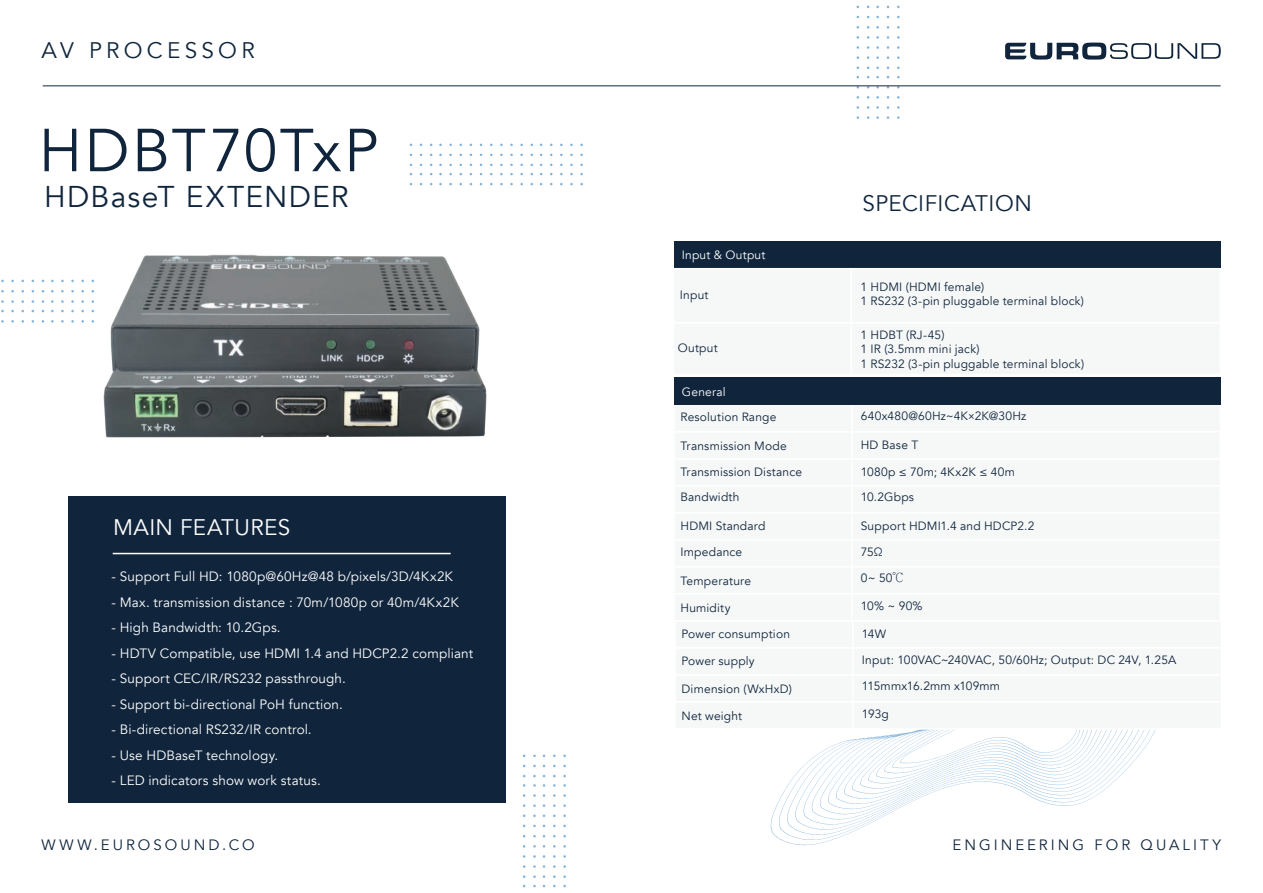
<style>
.page{position:relative;width:1263px;height:893px;background:#fff}
.page>*{position:absolute;margin:0;border:0;box-sizing:border-box;transform-origin:0 0}
.t1{font:60px "Avenir";letter-spacing:.04em;color:#10253c}
.t2{font:30px "Avenir";letter-spacing:.04em;color:#10253c}
.t3{font:22.5px "Avenir";letter-spacing:.025em;color:#10253c}
.t4{font:22.5px "Avenir";letter-spacing:.015em;color:#fff}
.t5{font:22.5px "Avenir";letter-spacing:.19em;color:#10253c}
.t6{font:15px "Avenir";letter-spacing:.205em;color:#10253c}
.t7{font:13.5px "Avenir";letter-spacing:.01em;color:#fff}
.t8{font:12px/14.4px "Avenir";letter-spacing:.015em;color:#10253c}
.t9{font:12px "Avenir";letter-spacing:.02em;color:#fff}
.s1{font-family:"Adobe Ming Std";font-weight:300}
</style>
<div class="page">
<svg style="left:771px;top:730px;width:385px;height:115px"></svg>
<svg style="left:851px;top:730px;width:257px;height:64px"></svg>
<svg style="left:900px;top:730px;width:177px;height:34px"></svg>
<svg style="left:1005px;top:43px;width:216px;height:17px"></svg>
<hr style="left:43px;top:85px;width:1177px;height:1px;background:#10253c">
<div style="left:69px;top:496px;width:437px;height:306px;background:#10253c"></div>
<hr style="left:113px;top:553px;width:338px;height:1px;background:#fff">
<div style="left:673px;top:242px;width:547px;height:27px;background:#10253c"></div>
<div style="left:673px;top:268px;width:179px;height:55px;background:#f6f8f8"></div>
<div style="left:851px;top:268px;width:370px;height:55px;background:#f6f8f8"></div>
<div style="left:673px;top:322px;width:179px;height:53px;background:#f6f8f8"></div>
<div style="left:851px;top:322px;width:370px;height:53px;background:#f6f8f8"></div>
<div style="left:673px;top:404px;width:179px;height:28px;background:#f6f8f8"></div>
<div style="left:851px;top:404px;width:370px;height:28px;background:#f6f8f8"></div>
<div style="left:673px;top:431px;width:179px;height:28px;background:#f6f8f8"></div>
<div style="left:851px;top:431px;width:370px;height:28px;background:#f6f8f8"></div>
<div style="left:673px;top:458px;width:179px;height:28px;background:#f6f8f8"></div>
<div style="left:851px;top:458px;width:370px;height:28px;background:#f6f8f8"></div>
<div style="left:673px;top:485px;width:179px;height:28px;background:#f6f8f8"></div>
<div style="left:851px;top:485px;width:370px;height:28px;background:#f6f8f8"></div>
<div style="left:673px;top:512px;width:180px;height:28px;background:#f6f8f8"></div>
<div style="left:851px;top:512px;width:370px;height:28px;background:#f6f8f8"></div>
<div style="left:673px;top:539px;width:180px;height:28px;background:#f6f8f8"></div>
<div style="left:851px;top:539px;width:370px;height:28px;background:#f6f8f8"></div>
<div style="left:673px;top:566px;width:180px;height:28px;background:#f6f8f8"></div>
<div style="left:851px;top:566px;width:370px;height:28px;background:#f6f8f8"></div>
<div style="left:673px;top:593px;width:180px;height:28px;background:#f6f8f8"></div>
<div style="left:851px;top:593px;width:370px;height:28px;background:#f6f8f8"></div>
<div style="left:674px;top:378px;width:547px;height:27px;background:#10253c"></div>
<div style="left:674px;top:620px;width:180px;height:29px;background:#f6f8f8"></div>
<div style="left:852px;top:620px;width:370px;height:29px;background:#f6f8f8"></div>
<div style="left:674px;top:647px;width:180px;height:29px;background:#f6f8f8"></div>
<div style="left:852px;top:647px;width:370px;height:29px;background:#f6f8f8"></div>
<div style="left:674px;top:674px;width:180px;height:29px;background:#f6f8f8"></div>
<div style="left:852px;top:674px;width:370px;height:29px;background:#f6f8f8"></div>
<div style="left:674px;top:701px;width:180px;height:29px;background:#f6f8f8"></div>
<div style="left:852px;top:701px;width:370px;height:29px;background:#f6f8f8"></div>
<img style="left:22px;top:173px;width:541px;height:361px">
<h3 class="t5" style="left:41px;top:37px;width:215px">AV PROCESSOR</h3>
<h1 class="t1" style="left:39px;top:115px;width:341px">HDBT70TxP</h1>
<h2 class="t2" style="left:44px;top:179px;width:306px">HDBaseT EXTENDER</h2>
<h3 class="t4" style="left:113px;top:514px;width:179px">MAIN FEATURES</h3>
<p class="t7" style="left:112px;top:569px;width:343px">- Support Full HD: 1080p@60Hz@48 b/pixels/3D/4Kx2K</p>
<p class="t7" style="left:112px;top:594px;width:349px">- Max. transmission distance : 70m/1080p or 40m/4Kx2K</p>
<p class="t7" style="left:112px;top:620px;width:171px">- High Bandwidth: 10.2Gps.</p>
<p class="t7" style="left:112px;top:645px;width:363px">- HDTV Compatible, use HDMI 1.4 and HDCP2.2 compliant</p>
<p class="t7" style="left:112px;top:671px;width:236px">- Support CEC/IR/RS232 passthrough.</p>
<p class="t7" style="left:112px;top:696px;width:233px">- Support bi-directional PoH function.</p>
<p class="t7" style="left:112px;top:722px;width:202px">- Bi-directional RS232/IR control.</p>
<p class="t7" style="left:112px;top:747px;width:168px">- Use HDBaseT technology.</p>
<p class="t7" style="left:112px;top:773px;width:211px">- LED indicators show work status.</p>
<p class="t9" style="left:682px;top:247px;width:85px">Input &amp; Output</p>
<h3 class="t3" style="left:862px;top:189px;width:171px">SPECIFICATION</h3>
<p class="t8" style="left:680px;top:288px;width:30px">Input</p>
<p class="t8" style="left:860px;top:279px;width:225px">1 HDMI (HDMI female)<br>1 RS232 (3-pin pluggable terminal block)</p>
<p class="t8" style="left:678px;top:341px;width:41px">Output</p>
<p class="t9" style="left:682px;top:385px;width:45px">General</p>
<p class="t8" style="left:680px;top:410px;width:97px">Resolution Range</p>
<p class="t8" style="left:680px;top:433px;width:123px;line-height:25.7px">Transmission Mode<br>Transmission Distance<br>Bandwidth</p>
<p class="t8" style="left:680px;top:518px;width:86px">HDMI Standard</p>
<p class="t8" style="left:680px;top:545px;width:63px">Impedance</p>
<p class="t8" style="left:680px;top:574px;width:72px">Temperature</p>
<p class="t8" style="left:680px;top:600px;width:52px">Humidity</p>
<p class="t8" style="left:682px;top:627px;width:110px">Power consumption</p>
<p class="t8" style="left:682px;top:653px;width:75px">Power supply</p>
<p class="t8" style="left:682px;top:682px;width:112px">Dimension (WxHxD)</p>
<p class="t8" style="left:682px;top:709px;width:62px">Net weight</p>
<p class="t8" style="left:860px;top:328px;width:225px">1 HDBT (RJ-45)<br>1 IR (3.5mm mini jack)<br>1 RS232 (3-pin pluggable terminal block)</p>
<p class="t8" style="left:861px;top:409px;width:167px">640x480@60Hz~4K×2K@30Hz</p>
<p class="t8" style="left:861px;top:438px;width:59px">HD Base T</p>
<p class="t8" style="left:861px;top:459px;width:156px;line-height:25.3px">1080p ≤ 70m; 4Kx2K ≤ 40m<br>10.2Gbps</p>
<p class="t8" style="left:861px;top:512px;width:175px;line-height:26.2px">Support HDMI1.4 and HDCP2.2<br>75Ω</p>
<p class="t8" style="left:861px;top:571px;width:45px">0~ 50<span class="s1">℃</span></p>
<p class="t8" style="left:861px;top:599px;width:63px">10% ~ 90%</p>
<p class="t8" style="left:862px;top:621px;width:316px;line-height:26.2px">14W<br>Input: 100VAC~240VAC, 50/60Hz; Output: DC 24V, 1.25A<br>115mmx16.2mm x109mm</p>
<p class="t8" style="left:862px;top:707px;width:28px">193g</p>
<p class="t6" style="left:41px;top:836px;width:215px">WWW.EUROSOUND.CO</p>
<p class="t6" style="left:952px;top:836px;width:270px">ENGINEERING FOR QUALITY</p>
</div>
